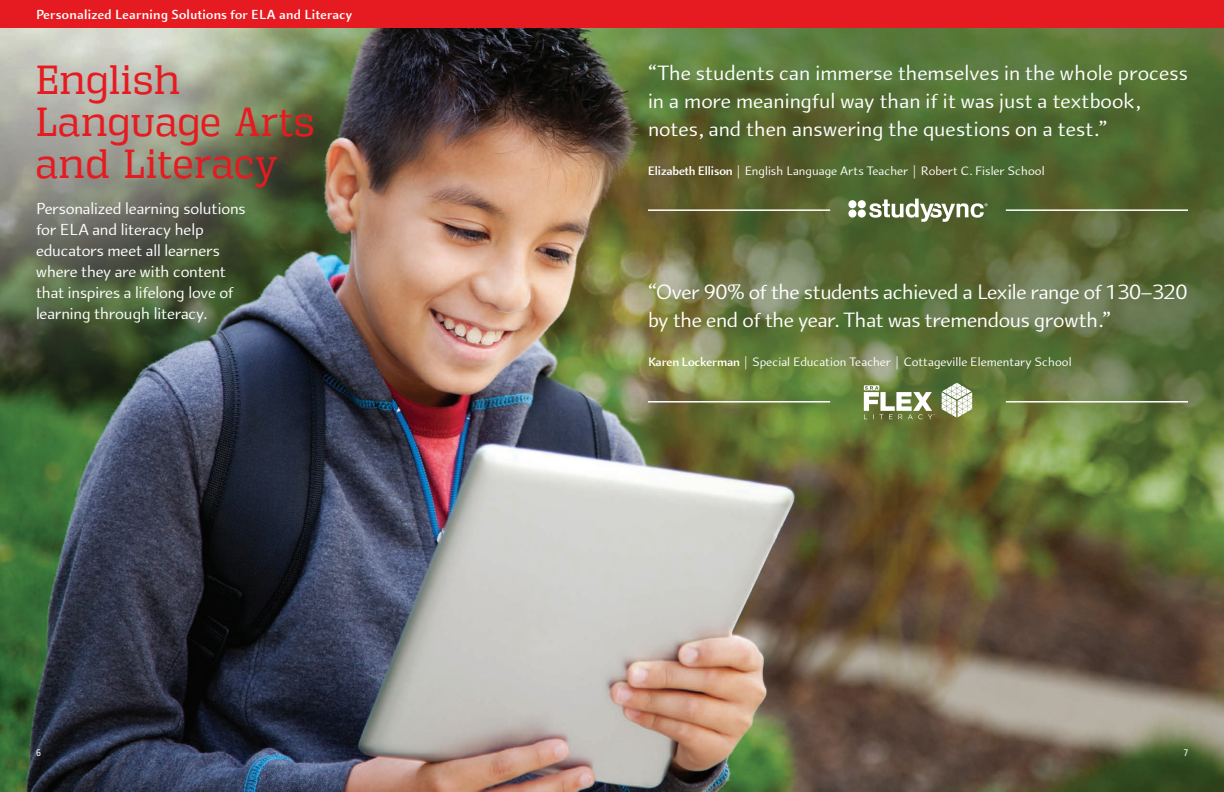
<style>
.page{position:relative;width:1224px;height:792px;background:#fff}
.page>*{position:absolute;margin:0;border:0;box-sizing:border-box;transform-origin:0 0}
.t1{font:40px/42px "Vectipede Bk";letter-spacing:.03em;color:#e51b21}
.t2{font:22px/28px "Arum Sans";color:#fff}
.t3{font:22px/28px "Arum Sans";letter-spacing:-.02em;color:#fff}
.t4{font:17px/21px "Arum Sans";letter-spacing:-.01em;color:#fff}
.t5{font:700 14px "Arum Sans";letter-spacing:.03em;color:#fff}
.t6{font:13px "Arum Sans";color:#fff}
.t7{font:10px "Proxima Nova Cond";color:#fff}
.s1{font-weight:700}
</style>
<div class="page">
<img style="left:0;top:27px;width:1224px;height:765px">
<div style="left:0;top:0;width:1224px;height:27px;background:#e51b21"></div>
<svg style="left:864px;top:383px;width:108px;height:36px"></svg>
<svg style="left:848px;top:199px;width:140px;height:23px"></svg>
<hr style="left:648px;top:209px;width:182px;height:2px;background:#fff">
<hr style="left:1006px;top:209px;width:182px;height:2px;background:#fff">
<hr style="left:648px;top:401px;width:182px;height:2px;background:#fff">
<hr style="left:1006px;top:401px;width:182px;height:2px;background:#fff">
<p class="t5" style="left:36px;top:6px;width:318px">Personalized Learning Solutions for ELA and Literacy</p>
<p class="t1" style="left:36px;top:59px;width:280px">English<br>Language Arts and Literacy</p>
<p class="t2" style="left:648px;top:59px;width:542px">“The students can immerse themselves in the whole process in a more meaningful way than if it was just a textbook, notes, and then answering the questions on a test.”</p>
<p class="t6" style="left:648px;top:163px;width:398px"><span class="s1">Elizabeth Ellison</span> | English Language Arts Teacher | Robert C. Fisler School</p>
<p class="t4" style="left:36px;top:198px;width:211px">Personalized learning solutions for ELA and literacy help educators meet all learners where they are with content that inspires a lifelong love of learning through literacy.</p>
<p class="t3" style="left:648px;top:279px;width:541px">“Over 90% of the students achieved a Lexile range of 130–320 by the end of the year. That was tremendous growth.”</p>
<p class="t6" style="left:648px;top:355px;width:425px"><span class="s1">Karen Lockerman</span> | Special Education Teacher | Cottageville Elementary School</p>
<p class="t7" style="left:36px;top:747px;width:6px">6</p>
<p class="t7" style="left:1184px;top:747px;width:6px">7</p>
</div>
